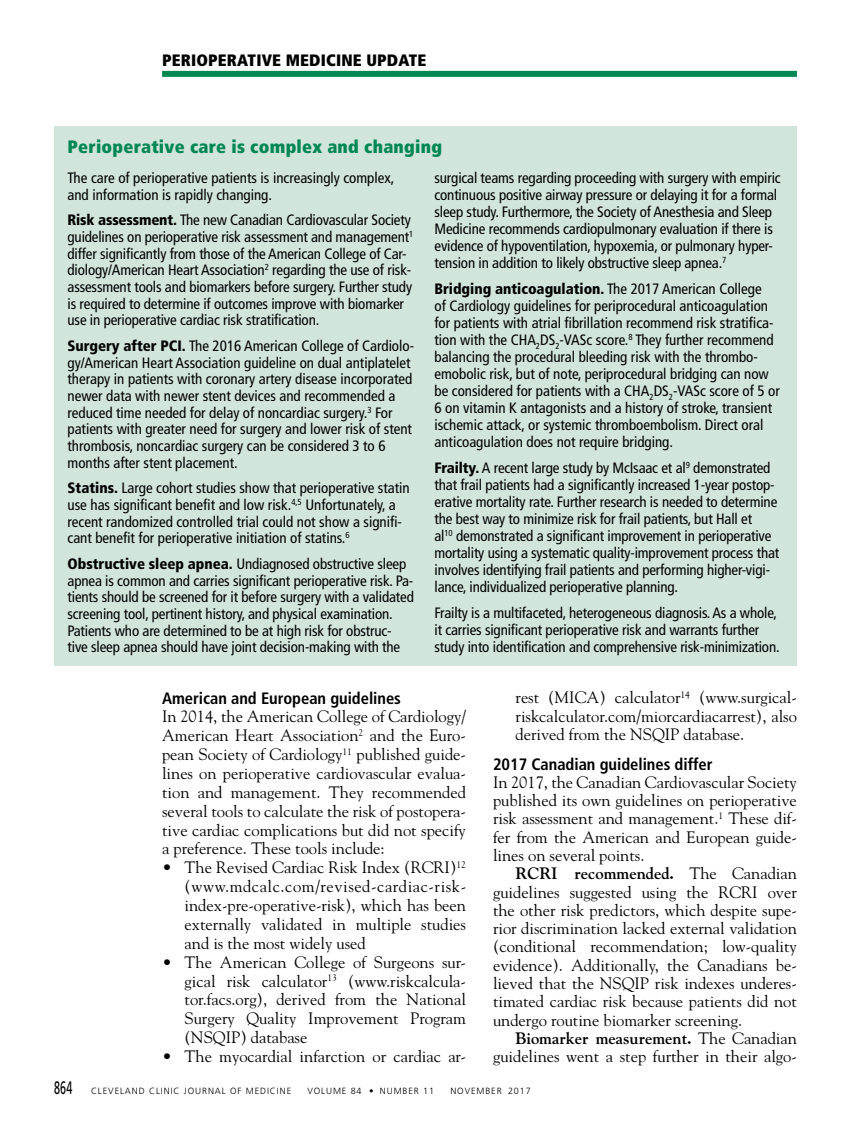
<style>
.page{position:relative;width:851px;height:1134px;background:#fff}
.page>*{position:absolute;margin:0;border:0;box-sizing:border-box;transform-origin:0 0}
.t1{font:900 condensed 18px "Frutiger LT Std";letter-spacing:.015em;color:#008752}
.t2{font:16.5px/18.9px "Goudy Std";color:#000;text-align:justify}
.t3{font:700 condensed 16.5px "Frutiger LT Std";color:#000}
.t4{font:900 condensed 16.5px "Frutiger LT Std";letter-spacing:.01em;color:#000}
.t5{font:condensed 15px/17px "Frutiger LT Std";letter-spacing:-.01em;color:#000}
.t6{font:300 9px "Frutiger LT Std";letter-spacing:.1em;color:#000}
.s1{font-weight:900}
.s2{font-weight:700}
.s3{font-weight:400;font-size:18px}
</style>
<div class="page">
<div style="left:162px;top:71px;width:634px;height:6px;background:#008752"></div>
<div style="left:54px;top:126px;width:742px;height:540px;background:#d1e5db"></div>
<p class="t4" style="left:162px;top:51px;width:266px">PERIOPERATIVE MEDICINE UPDATE</p>
<p class="t1" style="left:68px;top:136px;width:376px">Perioperative care is complex and changing</p>
<p class="t5" style="left:68px;top:170px;width:328px">The care of perioperative patients is increasingly complex, and information is rapidly changing.</p>
<p class="t5" style="left:67px;top:212px;width:347px"><span class="s1">Risk assessment.</span> The new Canadian Cardiovascular Society guidelines on perioperative risk assessment and management<sup>1 </sup>differ significantly from those of the American College of Car&shy;diology/American Heart Association<sup>2</sup> regarding the use of risk&shy;assessment tools and biomarkers before surgery. Further study is required to determine if outcomes improve with biomarker use in perioperative cardiac risk stratification.</p>
<p class="t5" style="left:67px;top:338px;width:348px"><span class="s1">Surgery after PCI.</span> The 2016 American College of Cardiolo&shy;gy/American Heart Association guideline on dual antiplatelet therapy in patients with coronary artery disease incorporated newer data with newer stent devices and recommended a reduced time needed for delay of noncardiac surgery.<sup>3</sup> For patients with greater need for surgery and lower risk of stent thrombosis, noncardiac surgery can be considered 3 to 6 months after stent placement.</p>
<p class="t5" style="left:67px;top:480px;width:343px"><span class="s1">Statins.</span> Large cohort studies show that perioperative statin use has significant benefit and low risk.<sup>4,5</sup> Unfortunately, a recent randomized controlled trial could not show a signifi&shy;cant benefit for perioperative initiation of statins.<sup>6</sup></p>
<p class="t5" style="left:68px;top:556px;width:348px"><span class="s1">Obstructive sleep apnea.</span> Undiagnosed obstructive sleep apnea is common and carries significant perioperative risk. Pa&shy;tients should be screened for it before surgery with a validated screening tool, pertinent history, and physical examination.<br>Patients who are determined to be at high risk for obstruc&shy;tive sleep apnea should have joint decision-making with the</p>
<p class="t5" style="left:434px;top:170px;width:348px">surgical teams regarding proceeding with surgery with empiric continuous positive airway pressure or delaying it for a formal sleep study. Furthermore, the Society of Anesthesia and Sleep Medicine recommends cardiopulmonary evaluation if there is evidence of hypoventilation, hypoxemia, or pulmonary hyper&shy;tension in addition to likely obstructive sleep apnea.<sup>7</sup></p>
<p class="t5" style="left:434px;top:281px;width:347px"><span class="s1">Bridging anticoagulation.</span> The 2017 American College<br>of Cardiology guidelines for periprocedural anticoagulation for patients with atrial fibrillation recommend risk stratifica&shy;tion with the CHA<sub>2</sub>DS<sub>2</sub>-VASc score.<sup>8</sup> They further recommend balancing the procedural bleeding risk with the thrombo&shy;emobolic risk, but of note, periprocedural bridging can now be considered for patients with a CHA<sub>2</sub>DS<sub>2</sub>-VASc score of 5 or 6 on vitamin K antagonists and a history of stroke, transient ischemic attack, or systemic thromboembolism. Direct oral anticoagulation does not require bridging.</p>
<p class="t5" style="left:434px;top:460px;width:346px"><span class="s1">Frailty.</span> A recent large study by McIsaac et al<sup>9</sup> demonstrated that frail patients had a significantly increased 1-year postop&shy;erative mortality rate. Further research is needed to determine the best way to minimize risk for frail patients, but Hall et<br>al<sup>10</sup> demonstrated a significant improvement in perioperative mortality using a systematic quality-improvement process that involves identifying frail patients and performing higher-vigi&shy;lance, individualized perioperative planning.</p>
<p class="t5" style="left:434px;top:605px;width:347px">Frailty is a multifaceted, heterogeneous diagnosis. As a whole, it carries significant perioperative risk and warrants further study into identification and comprehensive risk-minimization.</p>
<p class="t3" style="left:162px;top:688px;width:240px">American and European guidelines</p>
<p class="t2" style="left:162px;top:707px;width:305px">In 2014, the American College of Cardiology/ American Heart Association<sup>2</sup> and the Euro&shy;pean Society of Cardiology<sup>11</sup> published guide&shy;lines on perioperative cardiovascular evalua&shy;tion and management. They recommended several tools to calculate the risk of postopera&shy;tive cardiac complications but did not specify a preference. These tools include:</p>
<p class="t2" style="left:185px;top:858px;width:283px;text-indent:-23px">• The Revised Cardiac Risk Index (RCRI)<sup>12 </sup>(www.mdcalc.com/revised-cardiac-risk&shy;index-pre-operative-risk), which has been externally validated in multiple studies and is the most widely used</p>
<p class="t2" style="left:184px;top:952px;width:283px;text-indent:-22px">• The American College of Surgeons sur&shy;gical risk calculator<sup>13</sup> (www.riskcalcula&shy;tor.facs.org), derived from the National Surgery Quality Improvement Program (NSQIP) database</p>
<p class="t2" style="left:162px;top:1047px;width:305px">• The myocardial infarction or cardiac ar-</p>
<p class="t2" style="left:515px;top:688px;width:283px;line-height:18.3px">rest (MICA) calculator<sup>14</sup> (www.surgical&shy;riskcalculator.com/miorcardiacarrest), also derived from the NSQIP database.</p>
<p class="t3" style="left:493px;top:754px;width:221px">2017 Canadian guidelines differ</p>
<p class="t2" style="left:493px;top:773px;width:305px;line-height:18.3px">In 2017, the Canadian Cardiovascular Society published its own guidelines on perioperative risk assessment and management.<sup>1</sup> These dif&shy;fer from the American and European guide&shy;lines on several points.</p>
<p class="t2" style="left:493px;top:864px;width:305px;line-height:18.3px;text-indent:23px"><span class="s2">RCRI recommended.</span> The Canadian guidelines suggested using the RCRI over the other risk predictors, which despite supe&shy;rior discrimination lacked external validation (conditional recommendation; low-quality evidence). Additionally, the Canadians be&shy;lieved that the NSQIP risk indexes underes&shy;timated cardiac risk because patients did not undergo routine biomarker screening.</p>
<p class="t2" style="left:493px;top:1029px;width:305px;line-height:18.3px;text-align:right"><span class="s2">Biomarker measurement.</span> The Canadian guidelines went a step further in their algo-</p>
<p class="t6" style="left:54px;top:1085px;width:239px"><span class="s3">864</span> CLEVELAND CLINIC JOURNAL OF MEDICINE</p>
<p class="t6" style="left:307px;top:1085px;width:128px">VOLUME 84 • NUMBER 11</p>
<p class="t6" style="left:450px;top:1085px;width:82px">NOVEMBER 2017</p>
</div>
